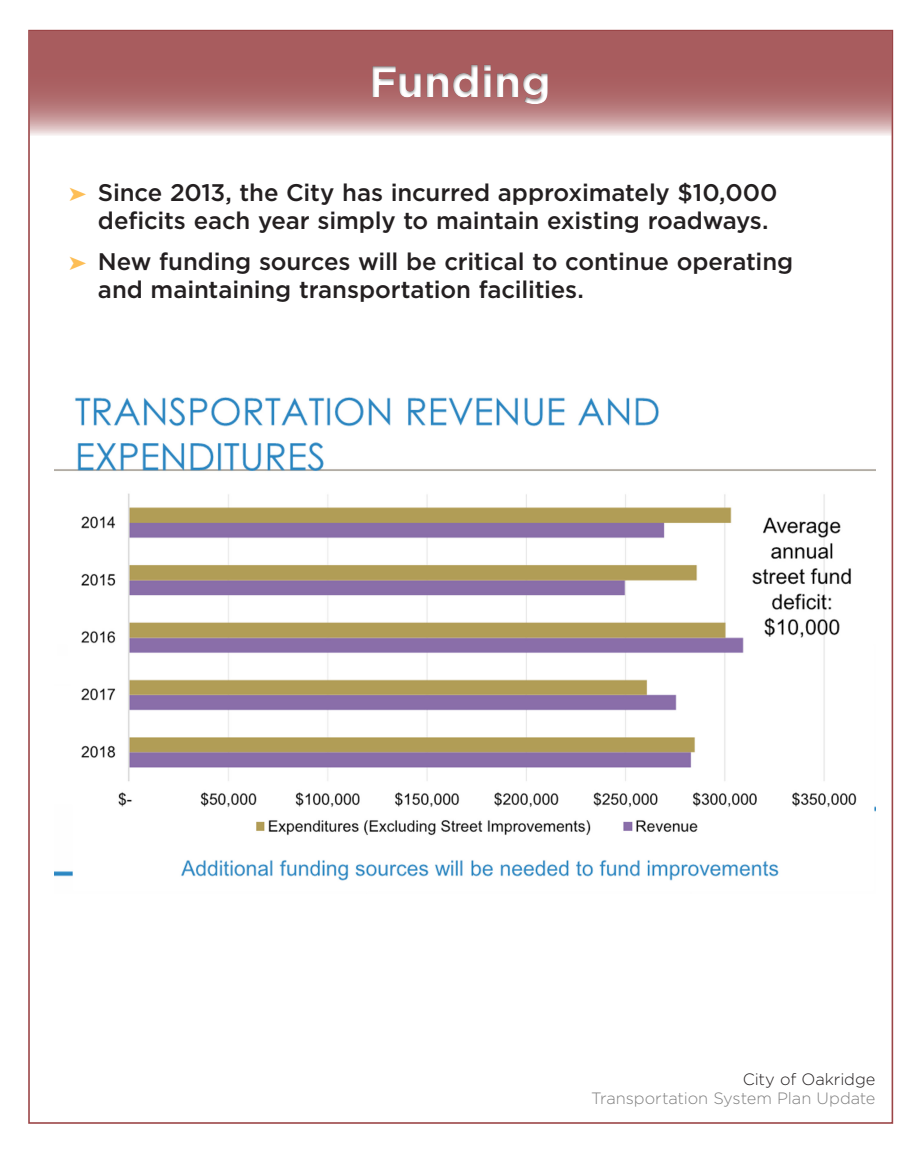
<style>
.page{position:relative;width:922px;height:1152px;background:#fff}
.page>*{position:absolute;margin:0;border:0;box-sizing:border-box;transform-origin:0 0}
.t1{font:700 44px "Gotham";letter-spacing:-.005em;color:#fff}
.t2{font:500 24px/28.4px "Gotham";letter-spacing:-.005em;color:#231f20}
.t3{font:300 16.4px "Gotham";letter-spacing:-.005em;color:#808080}
.t4{font:300 16.4px "Gotham";letter-spacing:-.005em;color:#231f20}
.s1{font-family:"Dixieland Normal";font-weight:400;font-size:19.2px;color:#fdbe56}
</style>
<div class="page">
<svg style="left:29px;top:31px;width:862px;height:105px;background:#c18b8c"></svg>
<div style="left:28px;top:52px;width:862px;height:59px;background:#231f20;opacity:.5"></div>
<img style="left:55px;top:397px;width:820px;height:484px">
<h1 class="t1" style="left:369px;top:52px;width:184px">Funding</h1>
<p class="t2" style="left:98px;top:178px;width:681px;text-indent:-29px"><span class="s1">¥</span> Since 2013, the City has incurred approximately $10,000 deficits each year simply to maintain existing roadways.</p>
<p class="t2" style="left:98px;top:247px;width:696px;text-indent:-29px"><span class="s1">¥</span> New funding sources will be critical to continue operating and maintaining transportation facilities.</p>
<p class="t4" style="left:742px;top:1069px;width:134px">City of Oakridge</p>
<p class="t3" style="left:591px;top:1088px;width:286px">Transportation System Plan Update</p>
</div>
